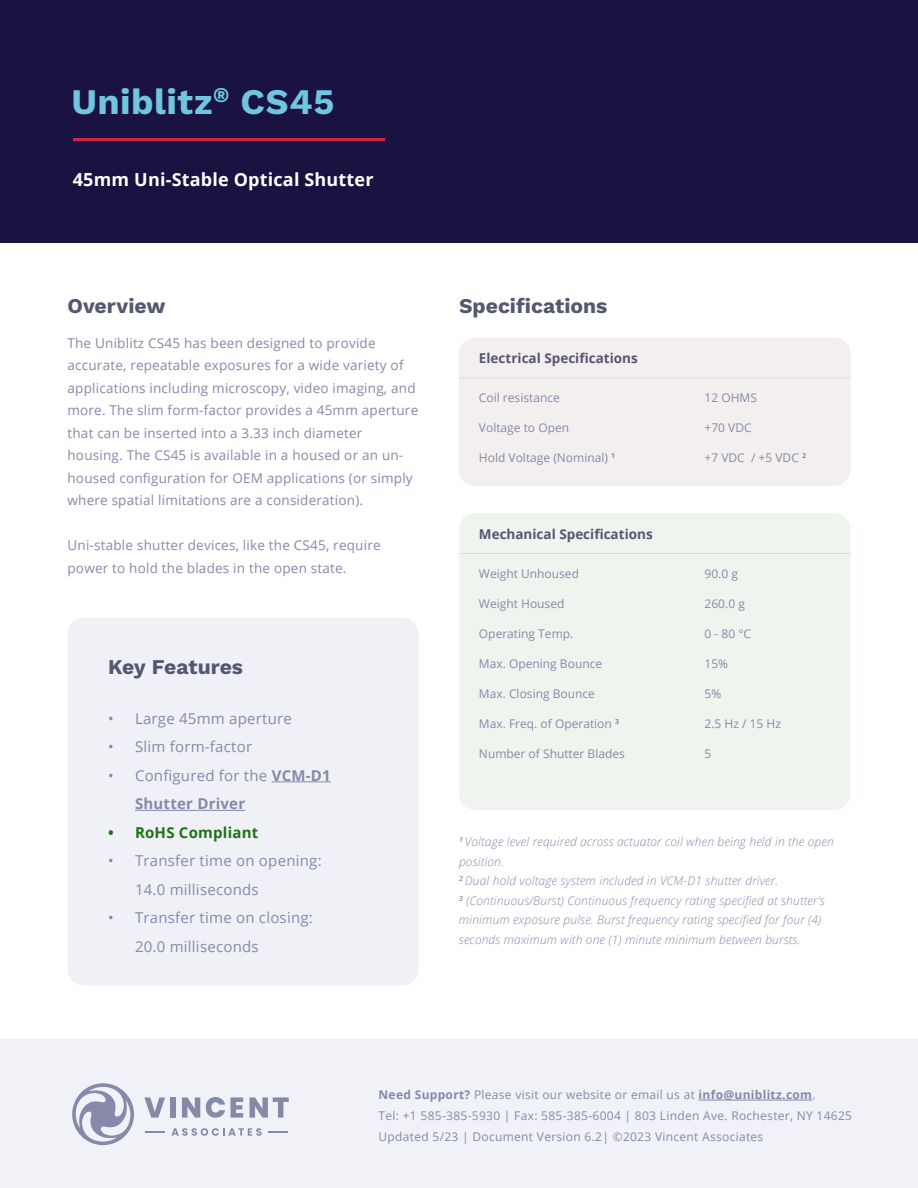
<style>
.page{position:relative;width:918px;height:1188px;background:#fff}
.page>*{position:absolute;margin:0;border:0;box-sizing:border-box;transform-origin:0 0}
.t1{font:700 36px "Work Sans";letter-spacing:.015em;color:#70c5df}
.t2{font:700 21px "Work Sans";color:#545770}
.t3{font:700 18px "Open Sans";letter-spacing:.01em;color:#fff}
.t4{font:15px/28.5px "Open Sans";letter-spacing:.015em;color:#8589a9}
.t5{font:700 15px/28.5px "Open Sans";letter-spacing:.015em;color:#8589a9}
.t6{font:700 15px "Open Sans";letter-spacing:.015em;color:#1d7218}
.t7{font:13.5px/22.5px "Open Sans";letter-spacing:.015em;color:#8589a9}
.t8{font:700 13.5px "Open Sans";color:#555770}
.t9{font:italic 300 12px/19.5px "Open Sans";letter-spacing:.015em;color:#8689aa}
.t10{font:12px "Open Sans";color:#8589a9}
.t11{font:12px/21px "Open Sans";letter-spacing:.025em;color:#8589a9}
.s1{font-weight:400}
.s2{font-weight:700}
</style>
<div class="page">
<div style="left:67px;top:618px;width:351px;height:368px;background:#f0f1f7;border-radius:16px"></div>
<div style="left:459px;top:338px;width:391px;height:148px;background:#f4efef;border-radius:16px"></div>
<div style="left:459px;top:513px;width:391px;height:297px;background:#eff4ef;border-radius:16px"></div>
<div style="left:0;top:1040px;width:918px;height:148px;background:#f0f2f7"></div>
<div style="left:0;top:0;width:918px;height:243px;background:#1a1240"></div>
<hr style="left:74px;top:138px;width:312px;height:3px;background:#d1244d">
<svg style="left:72px;top:1083px;width:62px;height:62px"></svg>
<svg style="left:171px;top:1128px;width:91px;height:8px"></svg>
<svg style="left:146px;top:1131px;width:19px;height:2px"></svg>
<svg style="left:268px;top:1131px;width:19px;height:2px"></svg>
<svg style="left:144px;top:1097px;width:21px;height:21px"></svg>
<div style="left:170px;top:1097px;width:5px;height:21px;background:#858aa8"></div>
<svg style="left:182px;top:1097px;width:18px;height:21px"></svg>
<svg style="left:206px;top:1097px;width:37px;height:21px"></svg>
<svg style="left:250px;top:1097px;width:39px;height:21px"></svg>
<hr style="left:699px;top:1100px;width:113px;height:1px;background:#8589a9">
<hr style="left:272px;top:781px;width:59px;height:1px;background:#8589a9">
<hr style="left:135px;top:810px;width:110px;height:1px;background:#8589a9">
<hr style="left:459px;top:378px;width:391px;height:1px;background:#d9dae8">
<hr style="left:459px;top:553px;width:391px;height:1px;background:#d9dae8">
<h1 class="t1" style="left:71px;top:80px;width:265px">Uniblitz<sup>®</sup> CS45</h1>
<h3 class="t3" style="left:73px;top:167px;width:302px">45mm Uni-Stable Optical Shutter</h3>
<h2 class="t2" style="left:68px;top:294px;width:100px">Overview</h2>
<h2 class="t2" style="left:459px;top:294px;width:150px">Specifications</h2>
<p class="t7" style="left:68px;top:331px;width:352px">The Uniblitz CS45 has been designed to provide accurate, repeatable exposures for a wide variety of applications including microscopy, video imaging, and more. The slim form-factor provides a 45mm aperture that can be inserted into a 3.33 inch diameter housing. The CS45 is available in a housed or an un&shy;housed configuration for OEM applications (or simply where spatial limitations are a consideration).</p>
<p class="t7" style="left:68px;top:534px;width:315px">Uni-stable shutter devices, like the CS45, require power to hold the blades in the open state.</p>
<p class="t8" style="left:479px;top:349px;width:160px">Electrical Specifications</p>
<p class="t10" style="left:479px;top:390px;width:82px">Coil resistance</p>
<p class="t10" style="left:479px;top:420px;width:92px">Voltage to Open</p>
<p class="t10" style="left:479px;top:450px;width:138px">Hold Voltage (Nominal) <sup>1</sup></p>
<p class="t10" style="left:705px;top:390px;width:54px">12 OHMS</p>
<p class="t10" style="left:705px;top:420px;width:49px">+70 VDC</p>
<p class="t10" style="left:705px;top:450px;width:103px">+7 VDC / +5 VDC <sup>2</sup></p>
<p class="t8" style="left:479px;top:525px;width:175px">Mechanical Specifications</p>
<p class="t10" style="left:479px;top:565px;width:102px">Weight Unhoused</p>
<p class="t10" style="left:479px;top:595px;width:87px">Weight Housed</p>
<p class="t10" style="left:479px;top:625px;width:96px">Operating Temp.</p>
<p class="t10" style="left:479px;top:655px;width:125px">Max. Opening Bounce</p>
<p class="t10" style="left:479px;top:685px;width:117px">Max. Closing Bounce</p>
<p class="t10" style="left:479px;top:715px;width:142px">Max. Freq. of Operation <sup>3</sup></p>
<p class="t10" style="left:479px;top:745px;width:147px">Number of Shutter Blades</p>
<p class="t10" style="left:705px;top:565px;width:35px">90.0 g</p>
<p class="t10" style="left:705px;top:595px;width:42px">260.0 g</p>
<p class="t10" style="left:705px;top:625px;width:48px">0 - 80 °C</p>
<p class="t10" style="left:705px;top:655px;width:25px">15%</p>
<p class="t10" style="left:705px;top:685px;width:18px">5%</p>
<p class="t10" style="left:705px;top:715px;width:78px">2.5 Hz / 15 Hz</p>
<p class="t10" style="left:705px;top:745px;width:8px">5</p>
<h2 class="t2" style="left:108px;top:655px;width:137px">Key Features</h2>
<p class="t4" style="left:108px;top:704px;width:185px">• Large 45mm aperture</p>
<p class="t4" style="left:108px;top:732px;width:146px">• Slim form-factor</p>
<p class="t5" style="left:135px;top:761px;width:197px;text-indent:-27px"><span class="s1">• Configured for the</span> VCM-D1<br>Shutter Driver</p>
<p class="t6" style="left:108px;top:822px;width:152px">• RoHS Compliant</p>
<p class="t4" style="left:135px;top:846px;width:188px;text-indent:-27px">• Transfer time on opening:<br>14.0 milliseconds</p>
<p class="t4" style="left:135px;top:903px;width:179px;text-indent:-27px">• Transfer time on closing:<br>20.0 milliseconds</p>
<p class="t9" style="left:459px;top:832px;width:376px"><sup>1</sup> Voltage level required across actuator coil when being held in the open position.<br><sup>2</sup> Dual hold voltage system included in VCM-D1 shutter driver.<br><sup>3</sup> (Continuous/Burst) Continuous frequency rating specified at shutter’s minimum exposure pulse. Burst frequency rating specified for four (4) seconds maximum with one (1) minute minimum between bursts.</p>
<p class="t11" style="left:379px;top:1084px;width:475px"><span class="s2">Need Support?</span> Please visit our website or email us at <span class="s2">info@uniblitz.com</span>.<br>Tel: +1 585-385-5930 | Fax: 585-385-6004 | 803 Linden Ave. Rochester, NY 14625<br>Updated 5/23 | Document Version 6.2| ©2023 Vincent Associates</p>
</div>
